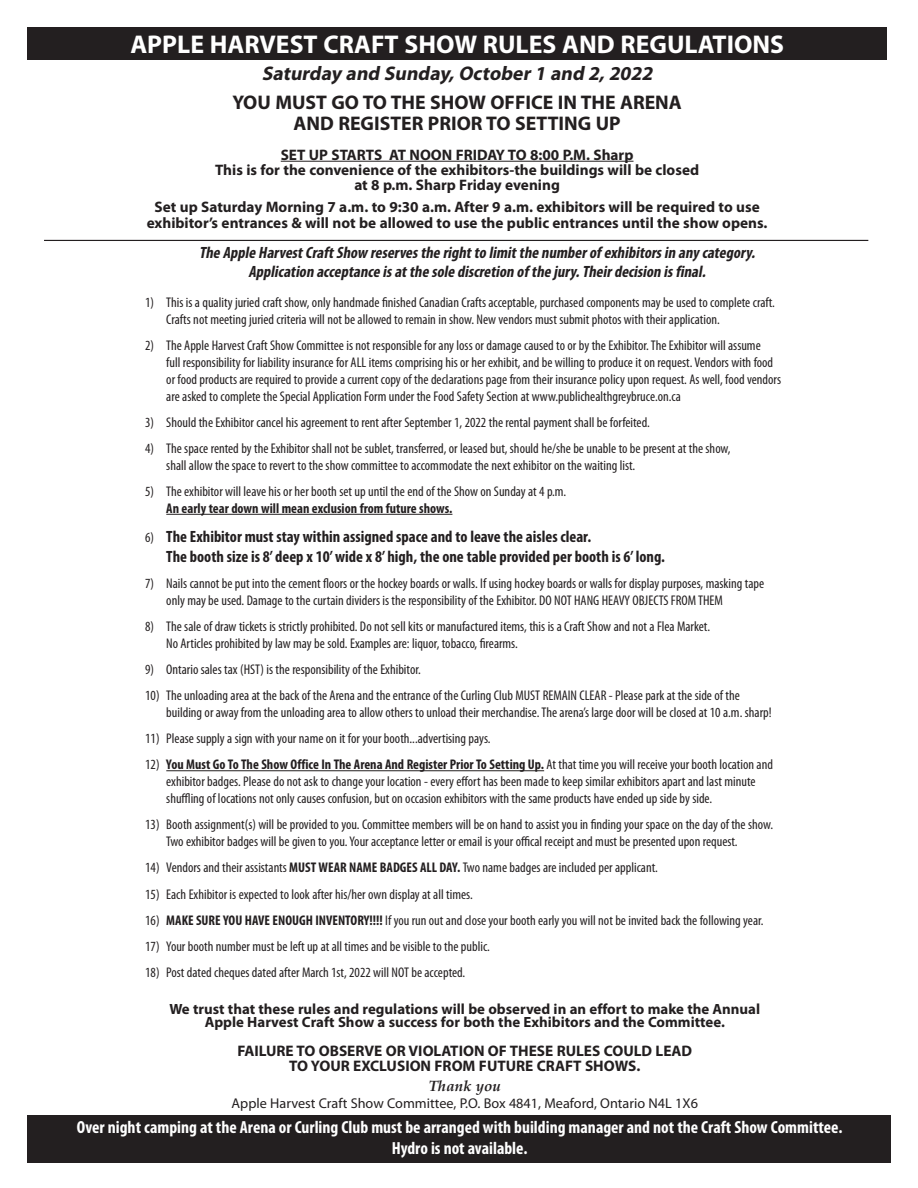
<style>
.page{position:relative;width:918px;height:1188px;background:#fff}
.page>*{position:absolute;margin:0;border:0;box-sizing:border-box;transform-origin:0 0}
.t1{font:700 25.8px "Myriad Pro";color:#fff}
.t2{font:700 19.8px "Myriad Pro";color:#231f20}
.t3{font:italic 700 19.8px "Myriad Pro";color:#231f20}
.t4{font:700 condensed 17.55px "Myriad Pro";color:#fff}
.t5{font:italic 700 condensed 16.35px "Myriad Pro";color:#231f20}
.t6{font:700 condensed 16.35px "Myriad Pro";color:#231f20}
.t7{font:700 15.3px "Myriad Pro";color:#231f20}
.t8{font:700 15.15px "Myriad Pro";color:#231f20}
.t9{font:italic 700 15.15px "Palatino";color:#231f20}
.t10{font:700 14.85px "Myriad Pro";color:#231f20}
.t11{font:14.25px "Myriad Pro";color:#231f20}
.t12{font:condensed 14.1px "Myriad Pro";color:#231f20}
.t13{font:700 condensed 14.1px "Myriad Pro";color:#231f20}
.s1{font-weight:400;font-size:14.1px}
.s2{font-weight:400}
.s3{font-weight:700}
</style>
<div class="page">
<div style="left:27px;top:28px;width:859px;height:32px;background:#231f20"></div>
<hr style="left:281px;top:161px;width:353px;height:1px;background:#231f20">
<hr style="left:166px;top:514px;width:286px;height:1px;background:#231f20">
<hr style="left:166px;top:770px;width:378px;height:1px;background:#231f20">
<div style="left:27px;top:1115px;width:864px;height:48px;background:#231f20"></div>
<hr style="left:44px;top:240px;width:824px;height:1px;background:#231f20">
<p class="t1" style="left:130px;top:28px;width:655px">APPLE HARVEST CRAFT SHOW RULES AND REGULATIONS</p>
<p class="t3" style="left:262px;top:61px;width:397px">Saturday and Sunday,October1 and 2,2022</p>
<p class="t2" style="left:232px;top:89px;width:451px">YOU MUST GO TO THE SHOW OFFICE IN THE ARENA</p>
<p class="t2" style="left:294px;top:110px;width:329px">AND REGISTER PRIOR TO SETTING UP</p>
<p class="t8" style="left:281px;top:145px;width:354px">SET UP STARTS AT NOON FRIDAY TO 8:00 P.M. Sharp</p>
<p class="t8" style="left:215px;top:160px;width:485px">This is for the convenience of the exhibitors-the buildings will be closed</p>
<p class="t8" style="left:354px;top:175px;width:207px">at 8 p.m. Sharp Friday evening</p>
<p class="t8" style="left:155px;top:197px;width:607px">Set up Saturday Morning 7 a.m. to 9:30 a.m. After 9 a.m. exhibitors will be required to use</p>
<p class="t8" style="left:147px;top:213px;width:622px">exhibitor’s entrances &amp; will not be allowed to use the public entrances until the show opens.</p>
<p class="t5" style="left:199px;top:242px;width:561px">The Apple HarvestCraftShow reservesthe rightto limitthe numberofexhibitorsin anycategory.</p>
<p class="t5" style="left:248px;top:262px;width:462px">Application acceptance isatthe sole discretion ofthe jury.Theirdecision isfinal.</p>
<p class="t12" style="left:145px;top:294px;width:631px">1) This is a quality juried craft show, only handmade finished Canadian Crafts acceptable, purchased components may be used to complete craft.</p>
<p class="t12" style="left:166px;top:311px;width:555px">Crafts not meeting juried criteria will not be allowed to remain in show. New vendors must submit photos with their application.</p>
<p class="t12" style="left:145px;top:337px;width:617px">2) The Apple Harvest Craft Show Committee is not responsible for any loss or damage caused to or by the Exhibitor. The Exhibitor will assume</p>
<p class="t12" style="left:166px;top:354px;width:608px">full responsibility for liability insurance for ALL items comprising his or her exhibit, and be willing to produce it on request. Vendors with food</p>
<p class="t12" style="left:166px;top:371px;width:616px">or food products are required to provide a current copy of the declarations page from their insurance policy upon request. As well, food vendors</p>
<p class="t12" style="left:166px;top:387px;width:516px">are asked to complete the Special Application Form under the Food Safety Section at www.publichealthgreybruce.on.ca</p>
<p class="t12" style="left:145px;top:414px;width:506px">3) Should the Exhibitor cancel his agreement to rent after September 1, 2022 the rental payment shall be forfeited.</p>
<p class="t12" style="left:145px;top:440px;width:587px">4) The space rented by the Exhibitor shall not be sublet, transferred, or leased but, should he/she be unable to be present at the show,</p>
<p class="t12" style="left:166px;top:457px;width:470px">shall allow the space to revert to the show committee to accommodate the next exhibitor on the waiting list.</p>
<p class="t12" style="left:145px;top:483px;width:423px">5) The exhibitor will leave his or her booth set up until the end of the Show on Sunday at 4 p.m.</p>
<p class="t13" style="left:166px;top:499px;width:288px">An early tear down will mean exclusion from future shows.</p>
<p class="t6" style="left:145px;top:526px;width:447px"><span class="s1">6)</span> The Exhibitor must stay within assigned space and to leave the aisles clear.</p>
<p class="t6" style="left:166px;top:546px;width:500px">The booth size is 8’ deep x 10’ wide x 8’ high, the one table provided per booth is 6’ long.</p>
<p class="t12" style="left:145px;top:575px;width:620px">7) Nails cannot be put into the cement floors or the hockey boards or walls. If using hockey boards or walls for display purposes, masking tape</p>
<p class="t12" style="left:166px;top:591px;width:558px">only may be used. Damage to the curtain dividers is the responsibility of the Exhibitor. DO NOT HANG HEAVY OBJECTS FROM THEM</p>
<p class="t12" style="left:145px;top:618px;width:566px">8) The sale of draw tickets is strictly prohibited. Do not sell kits or manufactured items, this is a Craft Show and not a Flea Market.</p>
<p class="t12" style="left:166px;top:634px;width:353px">No Articles prohibited by law may be sold. Examples are: liquor, tobacco, firearms.</p>
<p class="t12" style="left:145px;top:661px;width:277px">9) Ontario sales tax (HST) is the responsibility of the Exhibitor.</p>
<p class="t12" style="left:145px;top:687px;width:596px">10) The unloading area at the back of the Arena and the entrance of the Curling Club MUST REMAIN CLEAR - Please park at the side of the</p>
<p class="t12" style="left:166px;top:704px;width:607px">building or away from the unloading area to allow others to unload their merchandise. The arena’s large door will be closed at 10 a.m. sharp!</p>
<p class="t12" style="left:145px;top:730px;width:347px">11) Please supply a sign with your name on it for your booth...advertising pays.</p>
<p class="t13" style="left:145px;top:756px;width:629px"><span class="s2">12)</span> You Must Go To The Show Office In The Arena And Register Prior To Setting Up. <span class="s2">At that time you will receive your booth location and</span></p>
<p class="t12" style="left:166px;top:773px;width:591px">exhibitor badges. Please do not ask to change your location - every effort has been made to keep similar exhibitors apart and last minute</p>
<p class="t12" style="left:166px;top:790px;width:548px">shuffling of locations not only causes confusion, but on occasion exhibitors with the same products have ended up side by side.</p>
<p class="t12" style="left:145px;top:816px;width:629px">13) Booth assignment(s) will be provided to you. Committee members will be on hand to assist you in finding your space on the day of the show.</p>
<p class="t12" style="left:166px;top:833px;width:573px">Two exhibitor badges will be given to you. Your acceptance letter or email is your offical receipt and must be presented upon request.</p>
<p class="t12" style="left:145px;top:859px;width:514px">14) Vendors and their assistants <span class="s3">MUST WEAR NAME BADGES ALL DAY.</span> Two name badges are included per applicant.</p>
<p class="t12" style="left:145px;top:885px;width:329px">15) Each Exhibitor is expected to look after his/her own display at all times.</p>
<p class="t12" style="left:145px;top:912px;width:620px">16) <span class="s3">MAKE SURE YOU HAVE ENOUGH INVENTORY!!!!</span> If you run out and close your booth early you will not be invited back the following year.</p>
<p class="t12" style="left:145px;top:938px;width:346px">17) Your booth number must be left up at all times and be visible to the public.</p>
<p class="t12" style="left:145px;top:964px;width:322px">18) Post dated cheques dated after March 1st, 2022 will NOT be accepted.</p>
<p class="t10" style="left:169px;top:999px;width:592px">We trust that these rules and regulations will be observed in an effort to make the Annual</p>
<p class="t10" style="left:205px;top:1012px;width:522px">Apple Harvest Craft Show a success for both the Exhibitors and the Committee.</p>
<p class="t7" style="left:237px;top:1041px;width:456px">FAILURE TO OBSERVE OR VIOLATION OF THESE RULES COULD LEAD</p>
<p class="t7" style="left:289px;top:1056px;width:353px">TO YOUR EXCLUSION FROM FUTURE CRAFT SHOWS.</p>
<p class="t9" style="left:429px;top:1073px;width:74px">Thank you</p>
<p class="t11" style="left:232px;top:1095px;width:468px">Apple Harvest Craft Show Committee, P.O. Box 4841, Meaford, Ontario N4L 1X6</p>
<p class="t4" style="left:77px;top:1116px;width:767px">Over night camping at the Arena or Curling Club must be arranged with building manager and not the Craft Show Committee.</p>
<p class="t4" style="left:392px;top:1137px;width:137px">Hydro is not available.</p>
</div>
